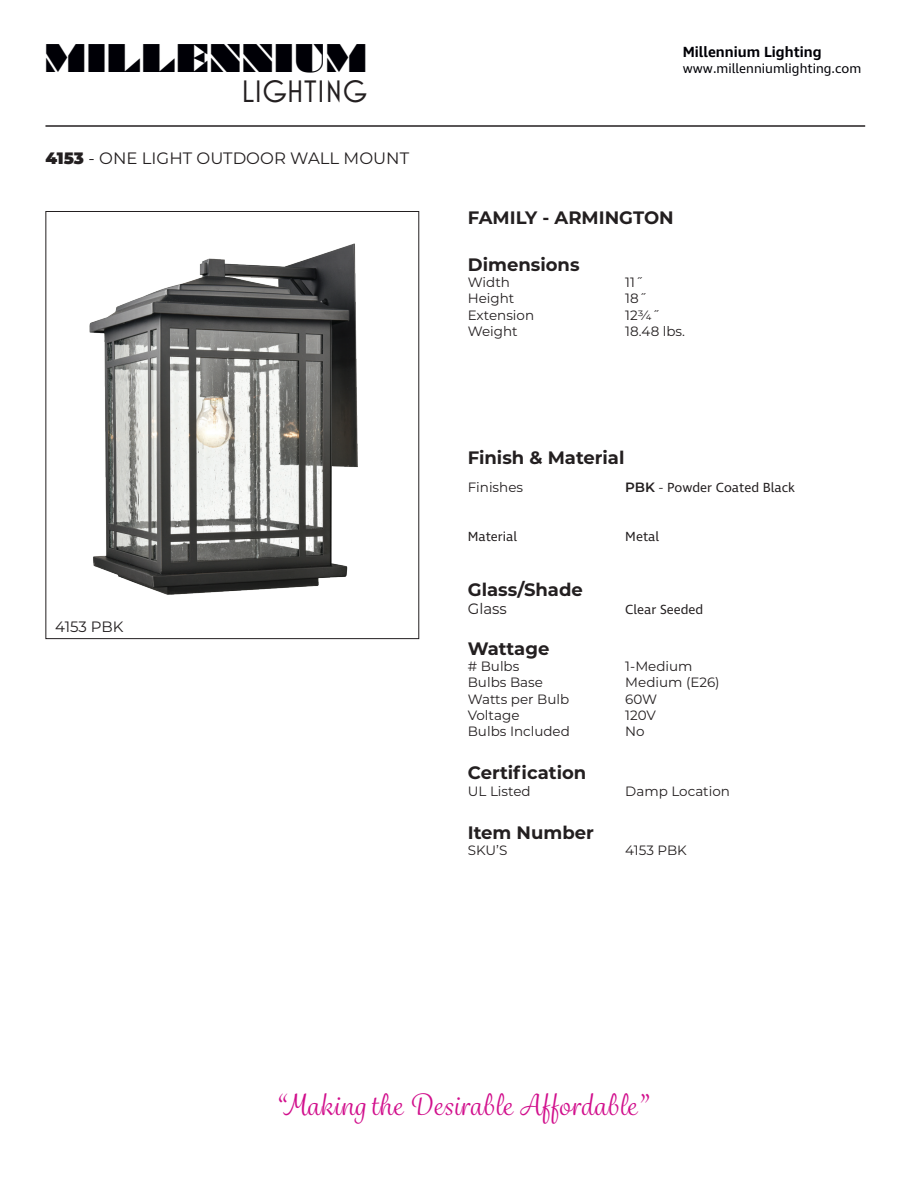
<style>
.page{position:relative;width:918px;height:1188px;background:#fff}
.page>*{position:absolute;margin:0;border:0;box-sizing:border-box;transform-origin:0 0}
.t1{font:36.45px "Braggadocio";color:#000006}
.t2{font:31.5px "Mostra Nuova";color:#231f20}
.t3{font:28.5px "Grafolita Script";letter-spacing:.025em;color:#d10f8c}
.t4{font:700 18px "Montserrat";color:#231f20}
.t5{font:16.5px "Montserrat";color:#231f20}
.t6{font:600 15px "Ingra";color:#000006}
.t7{font:15px "Montserrat";color:#231f20}
.t8{font:13.5px "Montserrat";color:#231f20}
.t9{font:13.5px "Ingra";color:#231f20}
.t10{font:13.5px "Ingra";color:#000006}
.s1{font-weight:900}
.s2{font-family:"Montserrat";font-weight:600}
.s3{font-family:"Montserrat"}
</style>
<div class="page">
<img style="left:89px;top:243px;width:269px;height:352px">
<hr style="left:45px;top:125px;width:820px;height:2px;background:#231f20">
<p class="t1" style="left:44px;top:36px;width:325px">MILLENNIUM</p>
<p class="t2" style="left:241px;top:73px;width:128px">LIGHTING</p>
<p class="t5" style="left:45px;top:147px;width:365px"><span class="s1">4153</span> - ONE LIGHT OUTDOOR WALL MOUNT</p>
<p class="t7" style="left:55px;top:616px;width:70px">4153 PBK</p>
<p class="t6" style="left:683px;top:42px;width:140px">Millennium Lighting</p>
<p class="t10" style="left:683px;top:60px;width:180px">www.millenniumlighting.com</p>
<p class="t4" style="left:468px;top:205px;width:207px">FAMILY - ARMINGTON</p>
<p class="t4" style="left:468px;top:252px;width:113px">Dimensions</p>
<p class="t8" style="left:468px;top:273px;width:44px">Width</p>
<p class="t8" style="left:625px;top:273px;width:19px">11˝</p>
<p class="t8" style="left:468px;top:289px;width:48px">Height</p>
<p class="t8" style="left:625px;top:289px;width:23px">18˝</p>
<p class="t8" style="left:468px;top:306px;width:68px">Extension</p>
<p class="t8" style="left:625px;top:306px;width:36px">12¾˝</p>
<p class="t8" style="left:468px;top:322px;width:51px">Weight</p>
<p class="t8" style="left:625px;top:322px;width:61px">18.48 lbs.</p>
<p class="t4" style="left:468px;top:444px;width:158px">Finish &amp; Material</p>
<p class="t8" style="left:468px;top:478px;width:57px">Finishes</p>
<p class="t9" style="left:625px;top:479px;width:171px"><span class="s2">PBK</span> <span class="s3">-</span> Powder Coated Black</p>
<p class="t9" style="left:468px;top:528px;width:51px">Material</p>
<p class="t9" style="left:625px;top:528px;width:35px">Metal</p>
<p class="t4" style="left:468px;top:577px;width:117px">Glass/Shade</p>
<p class="t7" style="left:468px;top:599px;width:41px">Glass</p>
<p class="t9" style="left:625px;top:602px;width:80px">Clear Seeded</p>
<p class="t4" style="left:468px;top:636px;width:83px">Wattage</p>
<p class="t8" style="left:468px;top:657px;width:53px"># Bulbs</p>
<p class="t8" style="left:625px;top:657px;width:69px">1-Medium</p>
<p class="t8" style="left:468px;top:673px;width:77px">Bulbs Base</p>
<p class="t8" style="left:625px;top:673px;width:96px">Medium (E26)</p>
<p class="t8" style="left:468px;top:689px;width:103px">Watts per Bulb</p>
<p class="t8" style="left:625px;top:689px;width:33px">60W</p>
<p class="t8" style="left:468px;top:706px;width:53px">Voltage</p>
<p class="t8" style="left:625px;top:706px;width:32px">120V</p>
<p class="t8" style="left:468px;top:722px;width:104px">Bulbs Included</p>
<p class="t8" style="left:625px;top:722px;width:21px">No</p>
<p class="t4" style="left:468px;top:760px;width:120px">Certification</p>
<p class="t8" style="left:468px;top:782px;width:64px">UL Listed</p>
<p class="t8" style="left:625px;top:782px;width:106px">Damp Location</p>
<p class="t4" style="left:468px;top:819px;width:128px">Item Number</p>
<p class="t8" style="left:468px;top:841px;width:41px">SKU’S</p>
<p class="t8" style="left:625px;top:841px;width:63px">4153 PBK</p>
<p class="t3" style="left:275px;top:1087px;width:373px">“Making the Desirable Affordable”</p>
</div>
